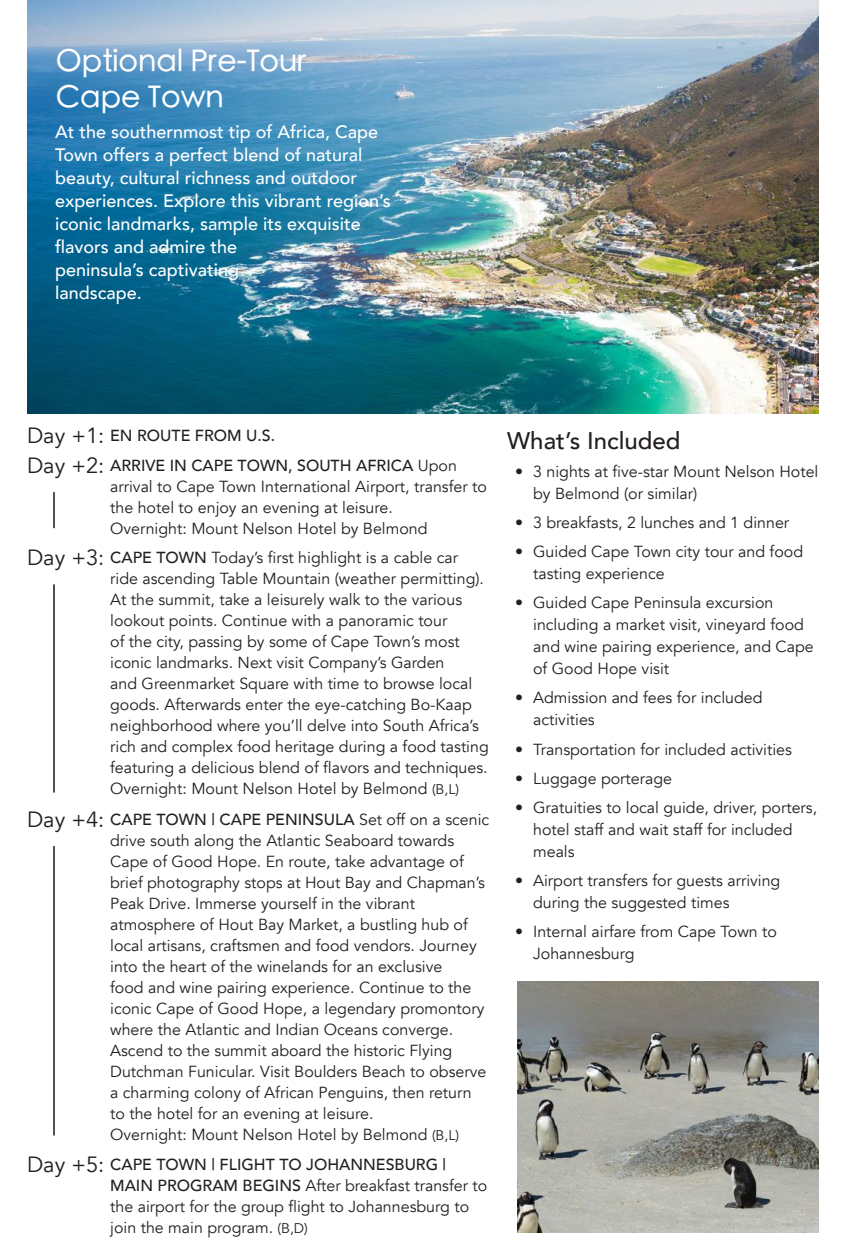
<style>
.page{position:relative;width:846px;height:1260px;background:#fff}
.page>*{position:absolute;margin:0;border:0;box-sizing:border-box;transform-origin:0 0}
.t1{font:500 30px/36px "ST Heiti TC";color:#fff}
.t2{font:500 24px "Avenir";color:#241f1f}
.t3{font:500 18px/23px "Avenir";color:#fff}
.t4{font:16px/21px "Avenir";color:#241f1f}
.t5{font:500 16px/29.8px "Avenir";color:#241f1f}
.s1{font-weight:400;font-size:22px}
.s2{font-weight:400}
.s3{font-size:22px}
.s4{font-weight:500}
.s5{font-size:14px}
</style>
<div class="page">
<img style="left:517px;top:981px;width:302px;height:252px">
<img style="left:27px;top:0;width:792px;height:414px">
<hr style="left:54px;top:492px;width:1px;height:36px;background:#241f1f">
<hr style="left:53px;top:492px;width:1px;height:36px;background:#241f1f">
<hr style="left:54px;top:584px;width:1px;height:208px;background:#241f1f">
<hr style="left:53px;top:584px;width:1px;height:208px;background:#241f1f">
<hr style="left:54px;top:846px;width:1px;height:289px;background:#241f1f">
<hr style="left:53px;top:846px;width:1px;height:289px;background:#241f1f">
<h1 class="t1" style="left:56px;top:43px;width:252px">Optional Pre-Tour<br>Cape Town</h1>
<p class="t3" style="left:55px;top:119px;width:337px">At the southernmost tip of Africa, Cape<br>Town offers a perfect blend of natural beauty, cultural richness and outdoor experiences. Explore this vibrant region’s iconic landmarks, sample its exquisite flavors and admire the<br>peninsula’s captivating<br>landscape.</p>
<p class="t5" style="left:27px;top:420px;width:431px"><span class="s1">Day +1:</span> EN ROUTE FROM U.S.<br><span class="s1">Day +2:</span> ARRIVE IN CAPE TOWN, SOUTH AFRICA <span class="s2">Upon</span></p>
<p class="t4" style="left:110px;top:476px;width:378px">arrival to Cape Town International Airport, transfer to the hotel to enjoy an evening at leisure.<br>Overnight: Mount Nelson Hotel by Belmond</p>
<p class="t4" style="left:110px;top:547px;width:380px;text-indent:-83px"><span class="s3">Day +3:</span> <span class="s4">CAPE TOWN</span> Today’s first highlight is a cable car ride ascending Table Mountain (weather permitting).<br>At the summit, take a leisurely walk to the various lookout points. Continue with a panoramic tour<br>of the city, passing by some of Cape Town’s most iconic landmarks. Next visit Company’s Garden<br>and Greenmarket Square with time to browse local goods. Afterwards enter the eye-catching Bo-Kaap neighborhood where you’ll delve into South Africa’s rich and complex food heritage during a food tasting featuring a delicious blend of flavors and techniques.<br>Overnight: Mount Nelson Hotel by Belmond <span class="s5">(B,L)</span></p>
<p class="t4" style="left:110px;top:809px;width:381px;text-indent:-83px"><span class="s3">Day +4:</span> <span class="s4">CAPE TOWN | CAPE PENINSULA</span> Set off on a scenic drive south along the Atlantic Seaboard towards Cape of Good Hope. En route, take advantage of brief photography stops at Hout Bay and Chapman’s Peak Drive. Immerse yourself in the vibrant atmosphere of Hout Bay Market, a bustling hub of local artisans, craftsmen and food vendors. Journey into the heart of the winelands for an exclusive<br>food and wine pairing experience. Continue to the iconic Cape of Good Hope, a legendary promontory where the Atlantic and Indian Oceans converge.<br>Ascend to the summit aboard the historic Flying Dutchman Funicular. Visit Boulders Beach to observe a charming colony of African Penguins, then return to the hotel for an evening at leisure.<br>Overnight: Mount Nelson Hotel by Belmond <span class="s5">(B,L)</span></p>
<p class="t4" style="left:110px;top:1154px;width:379px;text-indent:-83px"><span class="s3">Day +5:</span> <span class="s4">CAPE TOWN | FLIGHT TO JOHANNESBURG | MAIN PROGRAM BEGINS</span> After breakfast transfer to the airport for the group flight to Johannesburg to join the main program. <span class="s5">(B,D)</span></p>
<h2 class="t2" style="left:507px;top:420px;width:175px">What’s Included</h2>
<p class="t4" style="left:533px;top:460px;width:287px;line-height:22px;text-indent:-18px">• 3 nights at five-star Mount Nelson Hotel by Belmond (or similar)</p>
<p class="t4" style="left:515px;top:512px;width:276px">• 3 breakfasts, 2 lunches and 1 dinner</p>
<p class="t4" style="left:533px;top:541px;width:271px;line-height:22px;text-indent:-18px">• Guided Cape Town city tour and food tasting experience</p>
<p class="t4" style="left:533px;top:592px;width:282px;line-height:22px;text-indent:-18px">• Guided Cape Peninsula excursion including a market visit, vineyard food and wine pairing experience, and Cape of Good Hope visit</p>
<p class="t4" style="left:533px;top:687px;width:231px;line-height:22px;text-indent:-18px">• Admission and fees for included activities</p>
<p class="t4" style="left:515px;top:739px;width:278px">• Transportation for included activities</p>
<p class="t4" style="left:515px;top:768px;width:158px">• Luggage porterage</p>
<p class="t4" style="left:533px;top:797px;width:286px;line-height:22px;text-indent:-18px">• Gratuities to local guide, driver, porters, hotel staff and wait staff for included meals</p>
<p class="t4" style="left:533px;top:870px;width:249px;line-height:22px;text-indent:-18px">• Airport transfers for guests arriving during the suggested times</p>
<p class="t4" style="left:533px;top:921px;width:245px;line-height:22px;text-indent:-18px">• Internal airfare from Cape Town to<br>Johannesburg</p>
</div>
